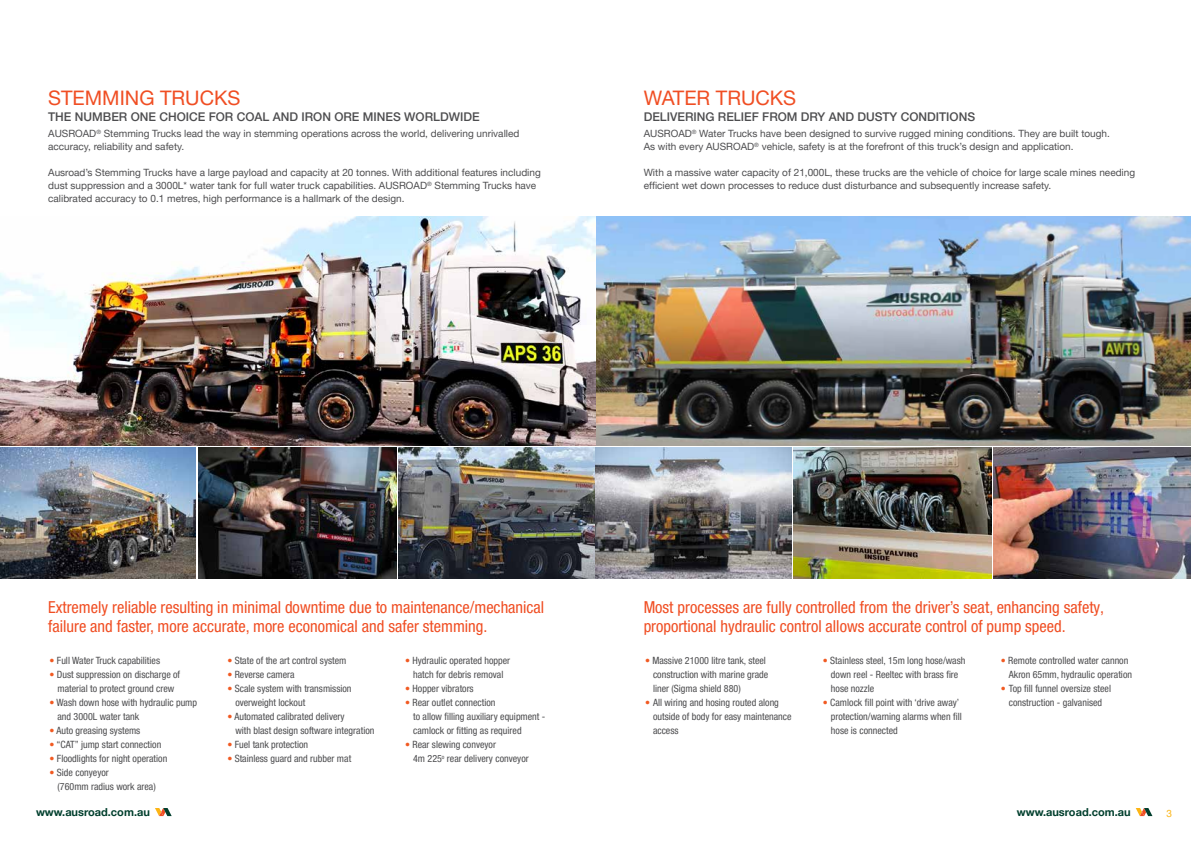
<style>
.page{position:relative;width:1191px;height:842px;background:#fff}
.page>*{position:absolute;margin:0;border:0;box-sizing:border-box;transform-origin:0 0}
.t1{font:20px "Helvetica Neue LT Pro";color:#f04e23}
.t2{font:condensed 16.5px/19.4px "Helvetica Neue LTW1 G";color:#f04e23}
.t3{font:500 12px "Helvetica Neue LT Pro";color:#4d4d4f}
.t4{font:700 11px "Helvetica Neue LT Pro";color:#003f2d}
.t5{font:condensed 10px/14px "Helvetica Neue LTW1 G";color:#4d4d4f}
.t6{font:10px/13px "Helvetica Neue LT Pro";color:#4d4d4f}
.t7{font:10px "Helvetica Neue LTW1 G";color:#fcb515}
.s1{color:#f15a22}
</style>
<div class="page">
<img style="left:198px;top:448px;width:198px;height:130px">
<img style="left:398px;top:448px;width:393px;height:130px">
<img style="left:0;top:448px;width:196px;height:130px">
<svg style="left:155px;top:808px;width:17px;height:8px"></svg>
<img style="left:793px;top:448px;width:198px;height:130px">
<img style="left:994px;top:448px;width:197px;height:130px">
<svg style="left:1135px;top:808px;width:17px;height:8px"></svg>
<img style="left:0;top:216px;width:1191px;height:229px">
<h1 class="t1" style="left:48px;top:86px;width:194px">STEMMING TRUCKS</h1>
<p class="t3" style="left:48px;top:110px;width:433px">THE NUMBER ONE CHOICE FOR COAL AND IRON ORE MINES WORLDWIDE</p>
<p class="t6" style="left:48px;top:127px;width:473px">AUSROAD<sup>®</sup> Stemming Trucks lead the way in stemming operations across the world, delivering unrivalled accuracy, reliability and safety.</p>
<p class="t6" style="left:48px;top:166px;width:494px">Ausroad’s Stemming Trucks have a large payload and capacity at 20 tonnes. With additional features including dust suppression and a 3000L* water tank for full water truck capabilities. AUSROAD<sup>®</sup> Stemming Trucks have calibrated accuracy to 0.1 metres, high performance is a hallmark of the design.</p>
<h1 class="t1" style="left:643px;top:86px;width:154px">WATER TRUCKS</h1>
<p class="t3" style="left:643px;top:110px;width:333px">DELIVERING RELIEF FROM DRY AND DUSTY CONDITIONS</p>
<p class="t6" style="left:643px;top:127px;width:468px">AUSROAD<sup>®</sup> Water Trucks have been designed to survive rugged mining conditions. They are built tough.<br>As with every AUSROAD<sup>®</sup> vehicle, safety is at the forefront of this truck’s design and application.</p>
<p class="t6" style="left:643px;top:166px;width:493px">With a massive water capacity of 21,000L, these trucks are the vehicle of choice for large scale mines needing efficient wet down processes to reduce dust disturbance and subsequently increase safety.</p>
<h2 class="t2" style="left:48px;top:597px;width:497px">Extremely reliable resulting in minimal downtime due to maintenance/mechanical failure and faster, more accurate, more economical and safer stemming.</h2>
<p class="t5" style="left:50px;top:654px;width:112px"><span class="s1">•</span> Full Water Truck capabilities</p>
<p class="t5" style="left:50px;top:668px;width:132px;text-align:center"><span class="s1">•</span> Dust suppression on discharge of material to protect ground crew</p>
<p class="t5" style="left:58px;top:696px;width:141px;text-indent:-8px"><span class="s1">•</span> Wash down hose with hydraulic pump and 3000L water tank</p>
<p class="t5" style="left:50px;top:724px;width:92px"><span class="s1">•</span> Auto greasing systems</p>
<p class="t5" style="left:50px;top:738px;width:113px"><span class="s1">•</span> “CAT” jump start connection</p>
<p class="t5" style="left:50px;top:752px;width:119px"><span class="s1">•</span> Floodlights for night operation</p>
<p class="t5" style="left:58px;top:766px;width:100px;text-indent:-8px"><span class="s1">•</span> Side conyeyor<br>(760mm radius work area)</p>
<p class="t5" style="left:227px;top:654px;width:121px"><span class="s1">•</span> State of the art control system</p>
<p class="t5" style="left:227px;top:668px;width:69px"><span class="s1">•</span> Reverse camera</p>
<p class="t5" style="left:235px;top:682px;width:118px;text-indent:-8px"><span class="s1">•</span> Scale system with transmission overweight lockout</p>
<p class="t5" style="left:235px;top:710px;width:141px;text-indent:-8px"><span class="s1">•</span> Automated calibrated delivery<br>with blast design software integration</p>
<p class="t5" style="left:227px;top:738px;width:82px"><span class="s1">•</span> Fuel tank protection</p>
<p class="t5" style="left:227px;top:752px;width:125px"><span class="s1">•</span> Stainless guard and rubber mat</p>
<p class="t5" style="left:405px;top:654px;width:107px;text-align:center"><span class="s1">•</span> Hydraulic operated hopper hatch for debris removal</p>
<p class="t5" style="left:405px;top:682px;width:70px"><span class="s1">•</span> Hopper vibrators</p>
<p class="t5" style="left:413px;top:696px;width:134px;text-indent:-8px"><span class="s1">•</span> Rear outlet connection<br>to allow filling auxiliary equipment - camlock or fitting as required</p>
<p class="t5" style="left:413px;top:738px;width:117px;text-indent:-8px"><span class="s1">•</span> Rear slewing conveyor<br>4m 225<sup>o</sup> rear delivery conveyor</p>
<p class="t4" style="left:36px;top:805px;width:115px">www.ausroad.com.au</p>
<h2 class="t2" style="left:643px;top:597px;width:462px">Most processes are fully controlled from the driver’s seat, enhancing safety, proportional hydraulic control allows accurate control of pump speed.</h2>
<p class="t5" style="left:653px;top:654px;width:117px;text-indent:-8px"><span class="s1">•</span> Massive 21000 litre tank, steel construction with marine grade liner (Sigma shield 880)</p>
<p class="t5" style="left:653px;top:696px;width:140px;text-indent:-8px"><span class="s1">•</span> All wiring and hosing routed along outside of body for easy maintenance access</p>
<p class="t5" style="left:831px;top:654px;width:136px;text-indent:-8px"><span class="s1">•</span> Stainless steel, 15m long hose/wash down reel - Reeltec with brass fire hose nozzle</p>
<p class="t5" style="left:831px;top:696px;width:132px;text-indent:-8px"><span class="s1">•</span> Camlock fill point with ‘drive away’ protection/warning alarms when fill hose is connected</p>
<p class="t5" style="left:1009px;top:654px;width:125px;text-indent:-8px"><span class="s1">•</span> Remote controlled water cannon<br>Akron 65mm, hydraulic operation</p>
<p class="t5" style="left:1001px;top:682px;width:112px;text-align:center"><span class="s1">•</span> Top fill funnel oversize steel construction - galvanised</p>
<p class="t4" style="left:1016px;top:805px;width:115px">www.ausroad.com.au</p>
<p class="t7" style="left:1166px;top:807px;width:7px">3</p>
</div>
